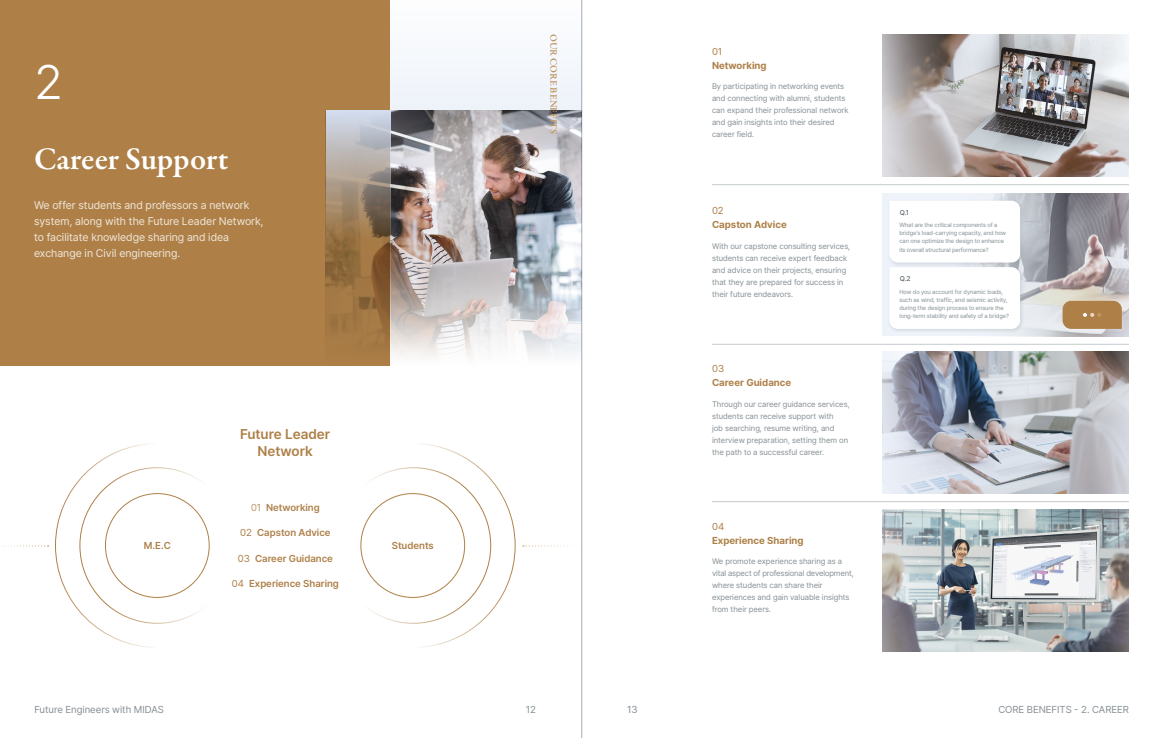
<style>
.page{position:relative;width:1163px;height:738px;background:#fff}
.page>*{position:absolute;margin:0;border:0;box-sizing:border-box;transform-origin:0 0}
.t1{font:300 48px "Pretendard";color:#fff}
.t2{font:600 32px "Garamond Premr Pro";letter-spacing:-.005em;color:#fff}
.t3{font:600 14px/17px "Pretendard";color:#ae8048;text-align:center}
.t4{font:11px/16px "Pretendard";color:#efe5d8}
.t5{font:600 10px "Pretendard";color:#ae8048}
.t6{font:700 10px "Pretendard";color:#ae8048}
.t7{font:10px "Pretendard";color:#879196}
.t8{font:600 10px "Garamond Premr Pro";color:#bd9766}
.t9{font:10px "Pretendard";color:#ae8048}
.t10{font:8px/12px "Pretendard";color:#879196}
.t11{font:500 7px "Pretendard";color:#5d666b}
.t12{font:6px/8.1px "Pretendard";letter-spacing:-.01em;color:#879196}
.s1{font-weight:300}
.s2{font-weight:400}
</style>
<div class="page">
<div style="left:882px;top:193px;width:246px;height:143px;background:#eef3fa"></div>
<img style="left:994px;top:193px;width:134px;height:143px">
<div style="left:390px;top:0;width:191px;height:110px;background:#f6f8fc"></div>
<img style="left:390px;top:110px;width:191px;height:129px">
<div style="left:0;top:0;width:390px;height:365px;background:#ae8048"></div>
<svg style="left:523px;top:545px;width:48px;height:1px"></svg>
<svg style="left:2px;top:545px;width:47px;height:1px"></svg>
<svg style="left:55px;top:444px;width:155px;height:203px"></svg>
<svg style="left:360px;top:444px;width:155px;height:203px"></svg>
<img style="left:882px;top:509px;width:246px;height:141px">
<hr style="left:712px;top:344px;width:416px;height:1px;background:#c5cbcf">
<hr style="left:712px;top:184px;width:416px;height:1px;background:#c5cbcf">
<hr style="left:712px;top:501px;width:416px;height:1px;background:#c5cbcf">
<svg style="left:325px;top:110px;width:65px;height:238px;fill:#9e7441"></svg>
<svg style="left:326px;top:110px;width:64px;height:128px;background:#a99e94"></svg>
<img style="left:882px;top:351px;width:246px;height:142px">
<img style="left:882px;top:34px;width:246px;height:142px">
<div style="left:887px;top:198px;width:137px;height:68px;background:#879196;opacity:.25"></div>
<div style="left:887px;top:265px;width:137px;height:68px;background:#879196;opacity:.25"></div>
<div style="left:889px;top:200px;width:130px;height:128px;background:#fff"></div>
<div style="left:1060px;top:298px;width:65px;height:35px;background:#fff;opacity:.25"></div>
<svg style="left:1062px;top:300px;width:59px;height:28px;background:#b28753"></svg>
<svg style="left:390px;top:239px;width:191px;height:118px"></svg>
<hr style="left:581px;top:0;width:1px;height:737px;background:#d2d5da">
<h1 class="t1" style="left:34px;top:49px;width:30px">2</h1>
<h2 class="t2" style="left:34px;top:139px;width:196px">Career Support</h2>
<h3 class="t4" style="left:34px;top:197px;width:231px">We offer students and professors a network system, along with the Future Leader Network, to facilitate knowledge sharing and idea exchange in Civil engineering.</h3>
<h3 class="t3" style="left:240px;top:424px;width:91px">Future Leader<br>Network</h3>
<p class="t5" style="left:251px;top:499px;width:70px"><span class="s1">01</span> Networking</p>
<p class="t5" style="left:240px;top:525px;width:92px"><span class="s2">02</span> Capston Advice</p>
<p class="t5" style="left:238px;top:550px;width:96px"><span class="s2">03</span> Career Guidance</p>
<p class="t5" style="left:232px;top:576px;width:108px"><span class="s2">04</span> Experience Sharing</p>
<p class="t5" style="left:144px;top:538px;width:29px">M.E.C</p>
<p class="t5" style="left:392px;top:538px;width:43px">Students</p>
<p class="t7" style="left:34px;top:701px;width:131px">Future Engineers with MIDAS</p>
<p class="t8" style="left:559px;top:34px;width:101px;rotate:90deg">OUR CORE BENEFITS</p>
<p class="t9" style="left:712px;top:44px;width:12px">01</p>
<p class="t6" style="left:712px;top:58px;width:56px">Networking</p>
<p class="t10" style="left:712px;top:80px;width:138px">By participating in networking events and connecting with alumni, students can expand their professional network and gain insights into their desired career field.</p>
<p class="t9" style="left:712px;top:203px;width:13px">02</p>
<p class="t6" style="left:712px;top:217px;width:76px">Capston Advice</p>
<p class="t10" style="left:712px;top:239px;width:140px">With our capstone consulting services, students can receive expert feedback and advice on their projects, ensuring that they are prepared for success in their future endeavors.</p>
<p class="t9" style="left:712px;top:361px;width:14px">03</p>
<p class="t6" style="left:712px;top:375px;width:81px">Career Guidance</p>
<p class="t10" style="left:712px;top:397px;width:139px">Through our career guidance services, students can receive support with<br>job searching, resume writing, and interview preparation, setting them on the path to a successful career.</p>
<p class="t9" style="left:712px;top:519px;width:14px">04</p>
<p class="t6" style="left:712px;top:532px;width:93px">Experience Sharing</p>
<p class="t10" style="left:712px;top:555px;width:143px">We promote experience sharing as a vital aspect of professional development, where students can share their experiences and gain valuable insights from their peers.</p>
<p class="t11" style="left:899px;top:207px;width:11px">Q.1</p>
<p class="t12" style="left:899px;top:221px;width:108px">What are the critical components of a bridge's load-carrying capacity, and how can one optimize the design to enhance its overall structural performance?</p>
<p class="t12" style="left:899px;top:287px;width:111px">How do you account for dynamic loads, such as wind, traffic, and seismic activity, during the design process to ensure the long-term stability and safety of a bridge?</p>
<p class="t11" style="left:899px;top:274px;width:12px">Q.2</p>
<p class="t7" style="left:525px;top:701px;width:12px">12</p>
<p class="t7" style="left:627px;top:701px;width:12px">13</p>
<p class="t7" style="left:998px;top:701px;width:132px">CORE BENEFITS - 2. CAREER</p>
</div>
